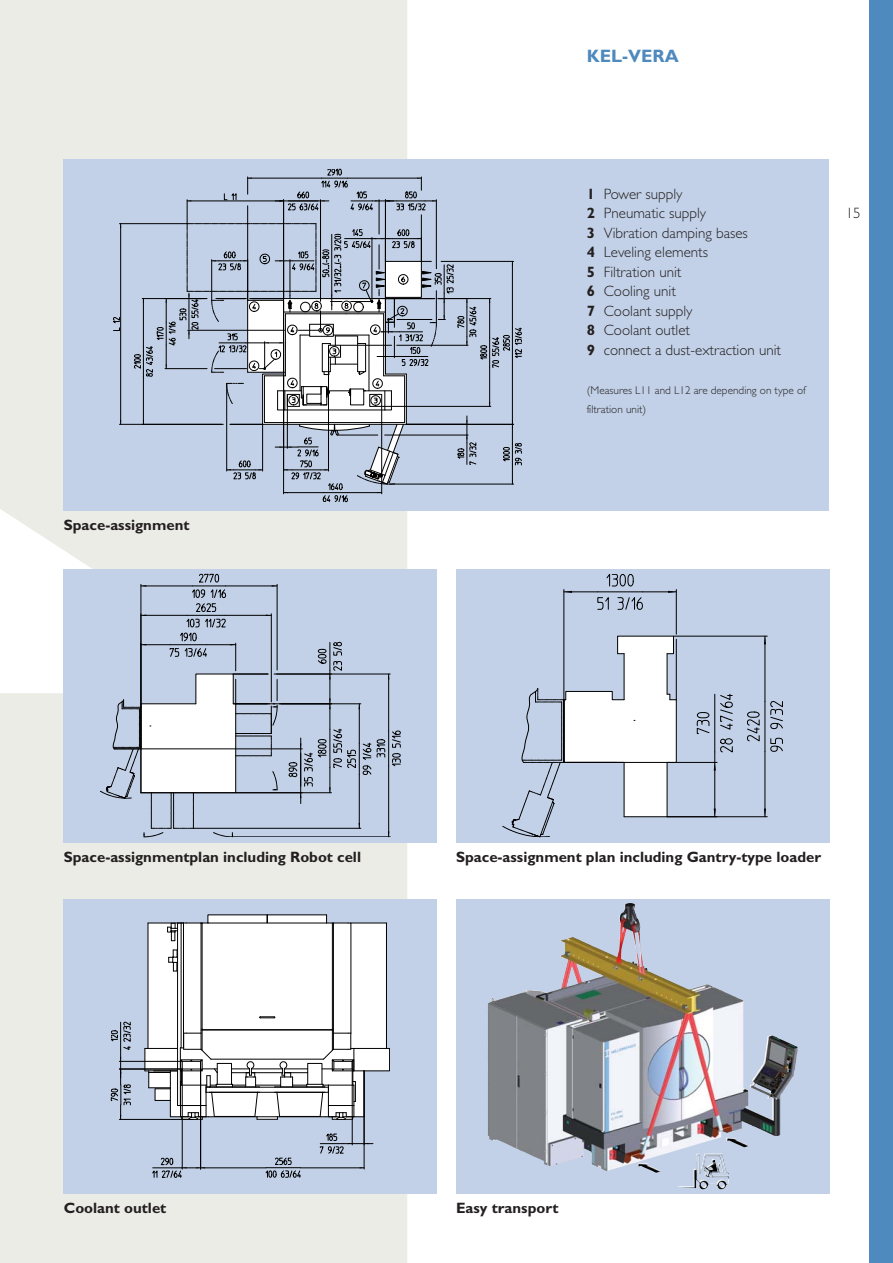
<style>
.page{position:relative;width:893px;height:1263px;background:#fff}
.page>*{position:absolute;margin:0;border:0;box-sizing:border-box;transform-origin:0 0}
.t1{font:700 18px "Gill Sans";color:#4e8abe}
.t2{font:300 15px/19.5px "Gill Sans";color:#231f20}
.t3{font:700 15px "Gill Sans";color:#231f20}
.t4{font:300 11.25px/19.5px "Gill Sans";color:#231f20}
.s1{font-weight:700}
</style>
<div class="page">
<div style="left:0;top:0;width:407px;height:1263px;background:#ecece7"></div>
<div style="left:870px;top:0;width:23px;height:1263px;background:#4e8abe"></div>
<svg style="left:456px;top:899px;width:373px;height:294px;fill:#c2d1e7"></svg>
<img style="left:543px;top:968px;width:255px;height:203px">
<div style="left:64px;top:160px;width:765px;height:351px;background:#c2d1e7"></div>
<hr style="left:120px;top:224px;width:1px;height:200px;background:#000">
<hr style="left:119px;top:424px;width:103px;height:1px;background:#000">
<hr style="left:119px;top:223px;width:68px;height:1px;background:#000">
<svg style="left:113px;top:317px;width:7px;height:14px"></svg>
<svg style="left:134px;top:169px;width:388px;height:333px"></svg>
<div style="left:64px;top:569px;width:373px;height:273px;background:#c2d1e7"></div>
<hr style="left:114px;top:749px;width:188px;height:1px;background:#000">
<hr style="left:388px;top:766px;width:1px;height:71px;background:#000">
<hr style="left:388px;top:674px;width:1px;height:57px;background:#000">
<hr style="left:277px;top:674px;width:113px;height:1px;background:#000">
<hr style="left:232px;top:836px;width:158px;height:1px;background:#000">
<svg style="left:392px;top:753px;width:8px;height:13px"></svg>
<svg style="left:392px;top:731px;width:8px;height:16px"></svg>
<hr style="left:388px;top:731px;width:1px;height:35px;background:#000">
<hr style="left:359px;top:774px;width:1px;height:54px;background:#000">
<hr style="left:233px;top:703px;width:128px;height:1px;background:#000">
<hr style="left:193px;top:828px;width:168px;height:1px;background:#000">
<hr style="left:236px;top:792px;width:95px;height:1px;background:#000">
<hr style="left:330px;top:674px;width:1px;height:30px;background:#000">
<svg style="left:289px;top:698px;width:96px;height:105px"></svg>
<svg style="left:318px;top:641px;width:25px;height:38px"></svg>
<svg style="left:100px;top:574px;width:178px;height:263px"></svg>
<div style="left:456px;top:569px;width:373px;height:273px;background:#c2d1e7"></div>
<hr style="left:564px;top:592px;width:34px;height:1px;background:#000">
<hr style="left:642px;top:592px;width:34px;height:1px;background:#000">
<hr style="left:676px;top:639px;width:1px;height:61px;background:#000">
<hr style="left:676px;top:589px;width:1px;height:45px;background:#000">
<hr style="left:564px;top:589px;width:1px;height:111px;background:#000">
<svg style="left:564px;top:591px;width:8px;height:2px"></svg>
<svg style="left:668px;top:591px;width:8px;height:2px"></svg>
<svg style="left:607px;top:574px;width:26px;height:12px"></svg>
<svg style="left:598px;top:597px;width:10px;height:12px"></svg>
<svg style="left:618px;top:597px;width:25px;height:13px"></svg>
<hr style="left:598px;top:592px;width:44px;height:1px;background:#000">
<hr style="left:765px;top:636px;width:1px;height:65px;background:#000">
<hr style="left:765px;top:751px;width:1px;height:66px;background:#000">
<hr style="left:667px;top:816px;width:100px;height:1px;background:#000">
<hr style="left:673px;top:636px;width:94px;height:1px;background:#000">
<svg style="left:764px;top:636px;width:2px;height:8px"></svg>
<svg style="left:764px;top:809px;width:2px;height:8px"></svg>
<svg style="left:747px;top:712px;width:12px;height:29px"></svg>
<svg style="left:771px;top:738px;width:12px;height:13px"></svg>
<svg style="left:770px;top:701px;width:13px;height:28px"></svg>
<hr style="left:765px;top:701px;width:1px;height:50px;background:#000">
<hr style="left:714px;top:752px;width:1px;height:65px;background:#000">
<hr style="left:564px;top:762px;width:153px;height:1px;background:#000">
<svg style="left:714px;top:762px;width:2px;height:8px"></svg>
<svg style="left:696px;top:712px;width:13px;height:22px"></svg>
<svg style="left:720px;top:738px;width:12px;height:14px"></svg>
<svg style="left:720px;top:694px;width:13px;height:35px"></svg>
<hr style="left:714px;top:694px;width:1px;height:58px;background:#000">
<svg style="left:503px;top:636px;width:173px;height:201px"></svg>
<div style="left:64px;top:899px;width:373px;height:294px;background:#c2d1e7"></div>
<hr style="left:352px;top:1061px;width:1px;height:84px;background:#000">
<svg style="left:320px;top:1133px;width:53px;height:20px"></svg>
<hr style="left:119px;top:1119px;width:74px;height:1px;background:#000">
<hr style="left:119px;top:1061px;width:63px;height:1px;background:#000">
<hr style="left:119px;top:1069px;width:63px;height:1px;background:#000">
<svg style="left:111px;top:1022px;width:20px;height:97px"></svg>
<hr style="left:182px;top:1069px;width:1px;height:100px;background:#000">
<hr style="left:300px;top:1167px;width:64px;height:1px;background:#000">
<hr style="left:201px;top:1167px;width:65px;height:1px;background:#000">
<hr style="left:200px;top:1061px;width:1px;height:108px;background:#000">
<hr style="left:364px;top:1071px;width:1px;height:98px;background:#000">
<svg style="left:152px;top:1157px;width:53px;height:21px"></svg>
<svg style="left:266px;top:1158px;width:35px;height:20px"></svg>
<hr style="left:266px;top:1167px;width:34px;height:1px;background:#000">
<svg style="left:145px;top:915px;width:245px;height:205px"></svg>
<p class="t3" style="left:64px;top:520px;width:127px">Space-assignment</p>
<p class="t1" style="left:587px;top:50px;width:94px">KEL-VERA</p>
<p class="t2" style="left:587px;top:185px;width:196px"><span class="s1">1</span> Power supply<br><span class="s1">2</span> Pneumatic supply<br><span class="s1">3</span> Vibration damping bases<br><span class="s1">4</span> Leveling elements<br><span class="s1">5</span> Filtration unit<br><span class="s1">6</span> Cooling unit<br><span class="s1">7</span> Coolant supply<br><span class="s1">8</span> Coolant outlet<br><span class="s1">9</span> connect a dust-extraction unit</p>
<p class="t4" style="left:587px;top:381px;width:220px">(Measures L11 and L12 are depending on type of filtration unit)</p>
<p class="t2" style="left:846px;top:205px;width:16px">15</p>
<p class="t3" style="left:64px;top:851px;width:299px">Space-assignmentplan including Robot cell</p>
<p class="t3" style="left:456px;top:851px;width:367px">Space-assignment plan including Gantry-type loader</p>
<p class="t3" style="left:64px;top:1202px;width:104px">Coolant outlet</p>
<p class="t3" style="left:456px;top:1202px;width:104px">Easy transport</p>
</div>
